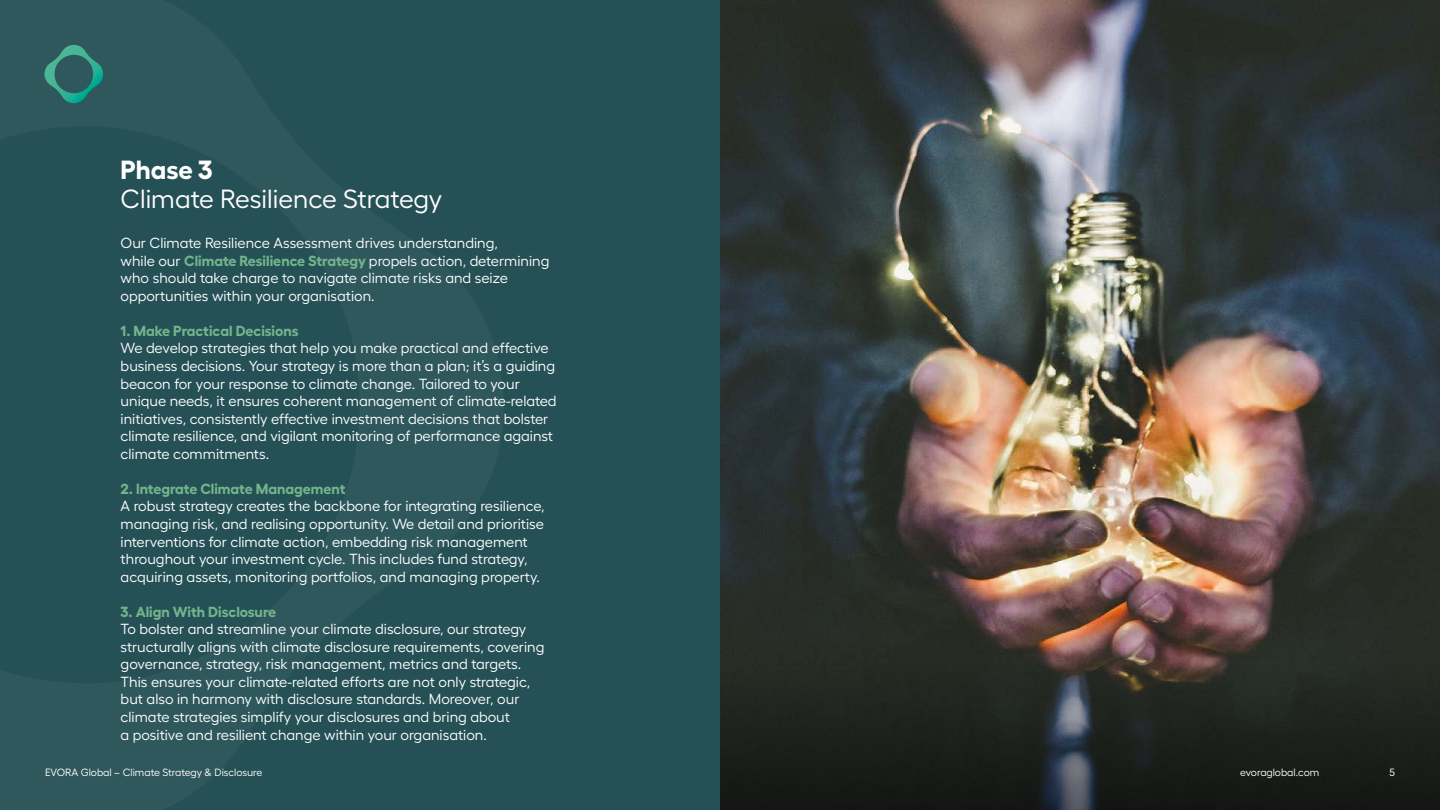
<style>
.page{position:relative;width:1440px;height:810px;background:#255056}
.page>*{position:absolute;margin:0;border:0;box-sizing:border-box;transform-origin:0 0}
.t1{font:26.25px "Hellix";color:#fff}
.t2{font:700 26.25px "Hellix";color:#fff}
.t3{font:14.62px/17.5px "Hellix";color:#fff}
.t4{font:700 14.62px "Hellix";color:#74b48b}
.t5{font:10.5px "Hellix";color:#fff}
.s1{font-weight:700;color:#74b48b}
</style>
<div class="page">
<svg style="left:44px;top:45px;width:59px;height:58px"></svg>
<img style="left:720px;top:0;width:720px;height:810px">
<h1 class="t2" style="left:121px;top:149px;width:94px">Phase 3</h1>
<h1 class="t1" style="left:121px;top:179px;width:323px">Climate Resilience Strategy</h1>
<p class="t3" style="left:121px;top:233px;width:430px">Our Climate Resilience Assessment drives understanding,<br>while our <span class="s1">Climate Resilience Strategy</span> propels action, determining who should take charge to navigate climate risks and seize opportunities within your organisation.</p>
<p class="t4" style="left:121px;top:319px;width:180px">1. Make Practical Decisions</p>
<p class="t3" style="left:121px;top:338px;width:437px">We develop strategies that help you make practical and effective business decisions. Your strategy is more than a plan; it’s a guiding beacon for your response to climate change. Tailored to your unique needs, it ensures coherent management of climate-related initiatives, consistently effective investment decisions that bolster climate resilience, and vigilant monitoring of performance against climate commitments.</p>
<p class="t4" style="left:121px;top:477px;width:226px">2. Integrate Climate Management</p>
<p class="t3" style="left:121px;top:496px;width:426px">A robust strategy creates the backbone for integrating resilience, managing risk, and realising opportunity. We detail and prioritise interventions for climate action, embedding risk management throughout your investment cycle. This includes fund strategy, acquiring assets, monitoring portfolios, and managing property.</p>
<p class="t4" style="left:121px;top:600px;width:157px">3. Align With Disclosure</p>
<p class="t3" style="left:121px;top:619px;width:425px">To bolster and streamline your climate disclosure, our strategy structurally aligns with climate disclosure requirements, covering governance, strategy, risk management, metrics and targets.<br>This ensures your climate-related efforts are not only strategic, but also in harmony with disclosure standards. Moreover, our climate strategies simplify your disclosures and bring about<br>a positive and resilient change within your organisation.</p>
<p class="t5" style="left:45px;top:765px;width:219px">EVORA Global – Climate Strategy &amp; Disclosure</p>
<p class="t5" style="left:1240px;top:765px;width:81px">evoraglobal.com</p>
<p class="t5" style="left:1389px;top:765px;width:7px">5</p>
</div>
